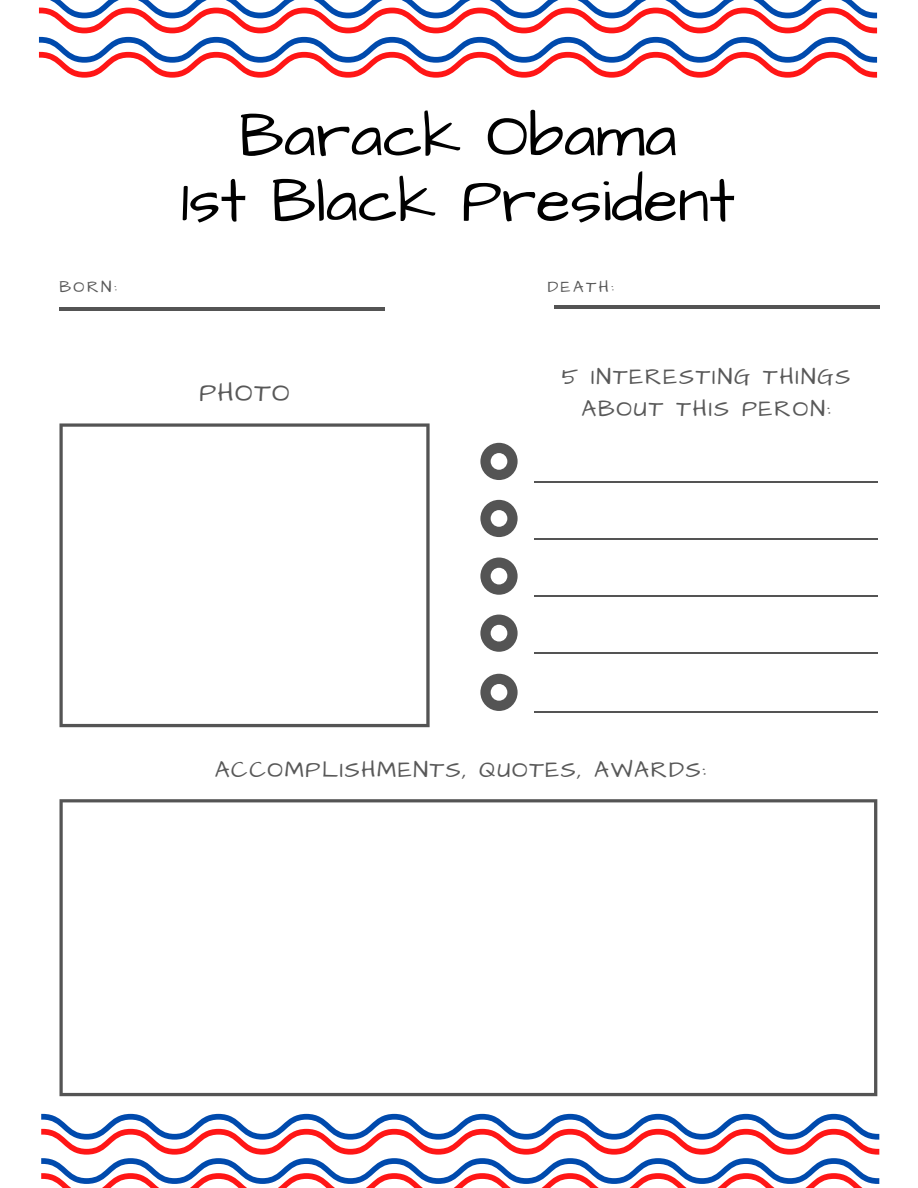
<style>
.page{position:relative;width:918px;height:1188px;background:#fff}
.page>*{position:absolute;margin:0;border:0;box-sizing:border-box;transform-origin:0 0}
.t1{font:63px "Architects Daughter";color:#000}
.t2{font:26.25px "Architects Daughter";letter-spacing:.06em;color:#585858}
.t3{font:23.25px "Architects Daughter";letter-spacing:.08em;color:#585858}
.t4{font:16.5px "Architects Daughter";letter-spacing:.15em;color:#585858}
</style>
<div class="page">
<svg style="left:39px;top:0;width:838px;height:78px"></svg>
<svg style="left:41px;top:1114px;width:838px;height:74px"></svg>
<hr style="left:59px;top:307px;width:326px;height:3px;background:#545454">
<hr style="left:535px;top:481px;width:343px;height:1px;background:#545454">
<svg style="left:480px;top:443px;width:38px;height:37px"></svg>
<hr style="left:535px;top:538px;width:343px;height:1px;background:#545454">
<svg style="left:480px;top:500px;width:38px;height:37px"></svg>
<hr style="left:535px;top:596px;width:343px;height:1px;background:#545454">
<svg style="left:480px;top:558px;width:38px;height:37px"></svg>
<hr style="left:535px;top:653px;width:343px;height:1px;background:#545454">
<svg style="left:480px;top:615px;width:38px;height:37px"></svg>
<hr style="left:535px;top:712px;width:343px;height:1px;background:#545454">
<svg style="left:480px;top:674px;width:38px;height:37px"></svg>
<svg style="left:59px;top:423px;width:371px;height:304px"></svg>
<svg style="left:59px;top:799px;width:818px;height:297px"></svg>
<hr style="left:555px;top:305px;width:325px;height:4px;background:#545454">
<p class="t1" style="left:239px;top:93px;width:439px">Barack Obama</p>
<p class="t1" style="left:181px;top:159px;width:555px">1st Black President</p>
<p class="t4" style="left:59px;top:275px;width:59px">BORN:</p>
<p class="t4" style="left:548px;top:275px;width:68px">DEATH:</p>
<p class="t2" style="left:200px;top:375px;width:92px">PHOTO</p>
<p class="t3" style="left:562px;top:362px;width:290px">5 INTERESTING THINGS</p>
<p class="t3" style="left:581px;top:393px;width:251px">ABOUT THIS PERON:</p>
<p class="t3" style="left:215px;top:754px;width:493px">ACCOMPLISHMENTS, QUOTES, AWARDS:</p>
</div>
